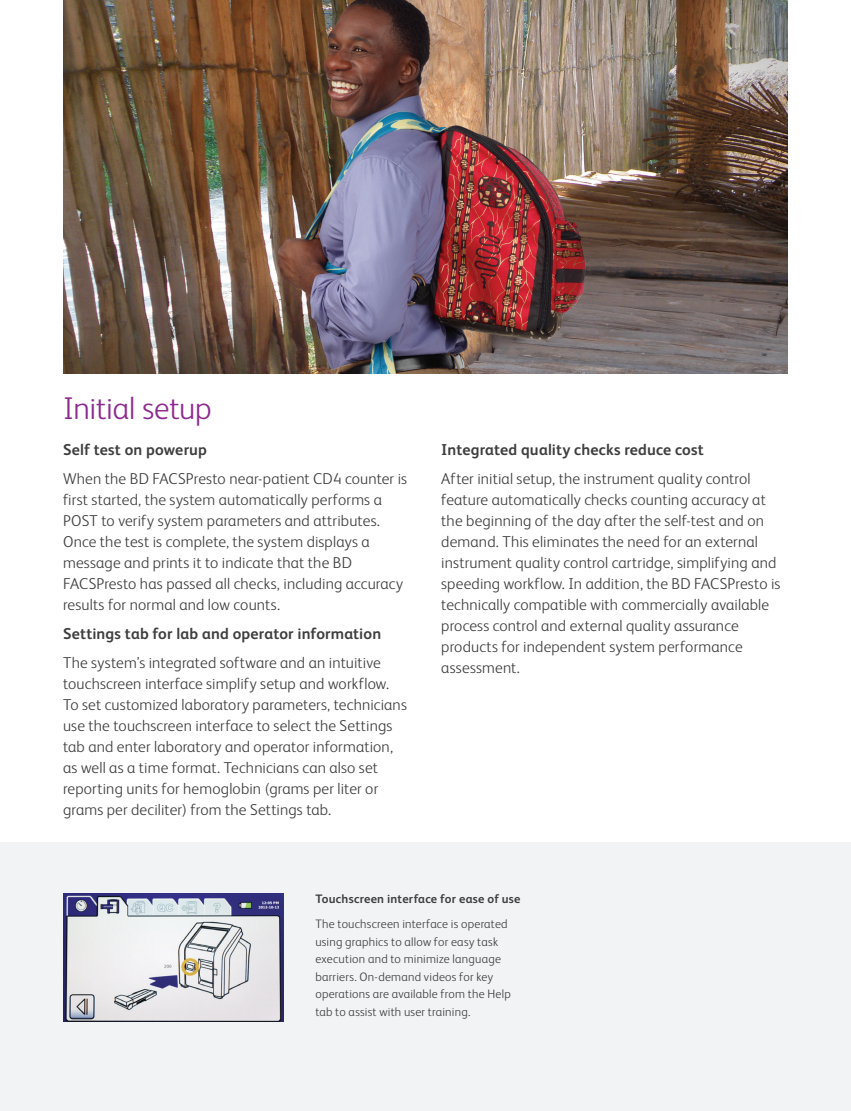
<style>
.page{position:relative;width:851px;height:1111px;background:#fff}
.page>*{position:absolute;margin:0;border:0;box-sizing:border-box;transform-origin:0 0}
.Subhead_option_1_FS{font:300 31.5px "FS Albert Pro";letter-spacing:-.01em;color:#8c2a90}
.Body_copy_FS_Albert{font:300 15.75px/21px "FS Albert Pro";letter-spacing:.01em;color:#3e3e3f}
.Body_copy_FS_Albert-2{font:700 15.75px "FS Albert Pro";letter-spacing:.01em;color:#3e3e3f}
.Caption_FS_Albert_Re{font:300 12.25px/17.5px "FS Albert Pro";letter-spacing:.02em;color:#3e3e3f}
.Caption_FS_Albert_Re-2{font:700 12.25px "FS Albert Pro";letter-spacing:.02em;color:#3e3e3f}
</style>
<div class="page">
<img style="left:63px;top:0;width:725px;height:373px">
<div style="left:0;top:842px;width:850px;height:268px;background:#f2f3f4"></div>
<img style="left:63px;top:893px;width:221px;height:128px">
<p class="Subhead_option_1_FS" style="left:63px;top:387px;width:150px">Initial setup</p>
<p class="Body_copy_FS_Albert-2" style="left:63px;top:438px;width:145px">Self test on powerup</p>
<p class="Body_copy_FS_Albert" style="left:63px;top:467px;width:345px">When the BD FACSPresto near-patient CD4 counter is first started, the system automatically performs a POST to verify system parameters and attributes.<br>Once the test is complete, the system displays a message and prints it to indicate that the BD FACSPresto has passed all checks, including accuracy results for normal and low counts.</p>
<p class="Body_copy_FS_Albert-2" style="left:63px;top:622px;width:319px">Settings tab for lab and operator information</p>
<p class="Body_copy_FS_Albert" style="left:63px;top:651px;width:345px">The system’s integrated software and an intuitive touchscreen interface simplify setup and workflow.<br>To set customized laboratory parameters, technicians use the touchscreen interface to select the Settings tab and enter laboratory and operator information, as well as a time format. Technicians can also set reporting units for hemoglobin (grams per liter or grams per deciliter) from the Settings tab.</p>
<p class="Body_copy_FS_Albert-2" style="left:441px;top:438px;width:264px">Integrated quality checks reduce cost</p>
<p class="Body_copy_FS_Albert" style="left:441px;top:467px;width:340px">After initial setup, the instrument quality control feature automatically checks counting accuracy at the beginning of the day after the self-test and on demand. This eliminates the need for an external instrument quality control cartridge, simplifying and speeding workflow. In addition, the BD FACSPresto is technically compatible with commercially available process control and external quality assurance products for independent system performance assessment.</p>
<p class="Caption_FS_Albert_Re-2" style="left:315px;top:890px;width:207px">Touchscreen interface for ease of use</p>
<p class="Caption_FS_Albert_Re" style="left:315px;top:914px;width:197px">The touchscreen interface is operated using graphics to allow for easy task execution and to minimize language barriers. On-demand videos for key operations are available from the Help tab to assist with user training.</p>
</div>
